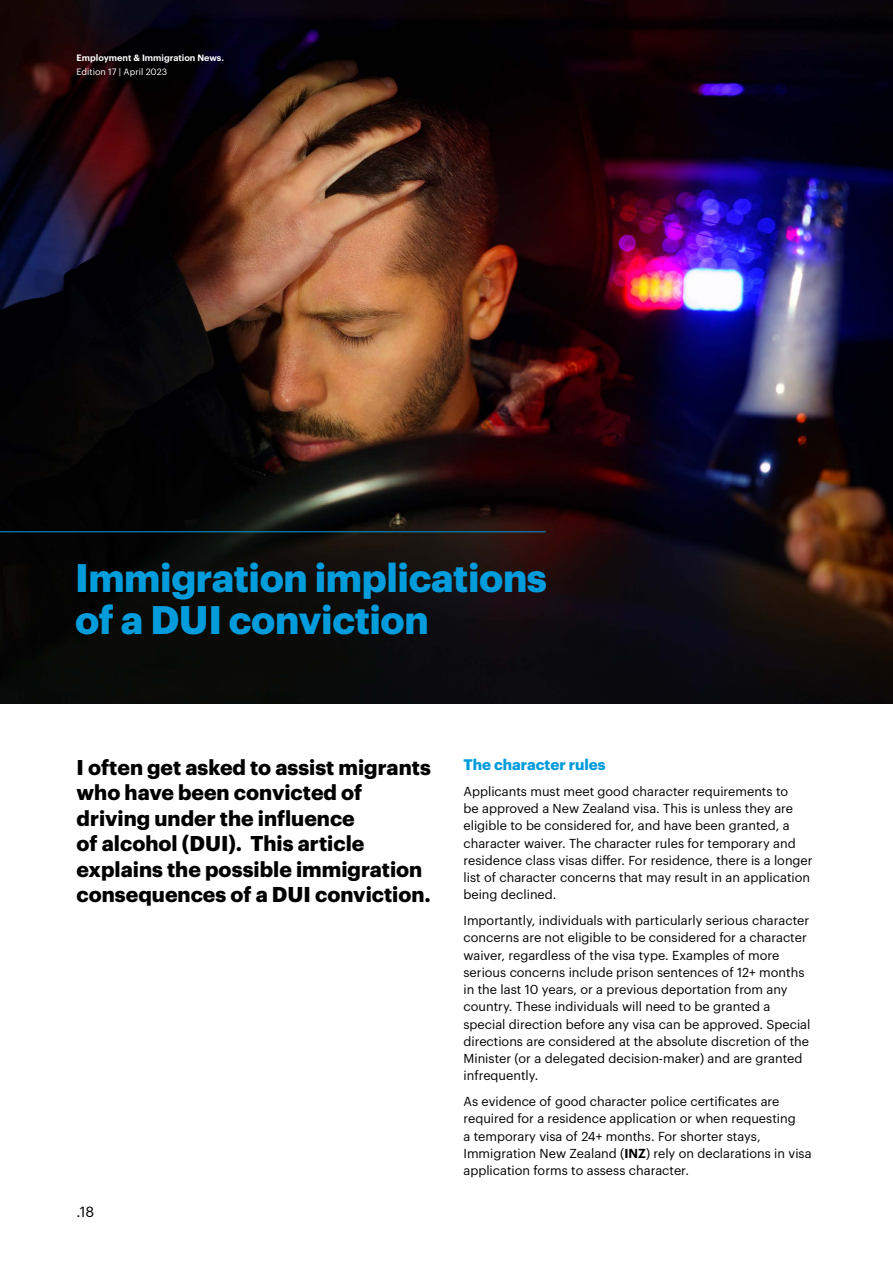
<style>
.page{position:relative;width:893px;height:1263px;background:#fff}
.page>*{position:absolute;margin:0;border:0;box-sizing:border-box;transform-origin:0 0}
.t1{font:700 39px/42px "Graphik";letter-spacing:-.01em;color:#009cdc}
.t2{font:700 21px/25.5px "Graphik";color:#000}
.t3{font:700 15px "Graphik";color:#009cdc}
.t4{font:14.4px "Graphik";color:#000}
.t5{font:12.75px/17.2px "Graphik";color:#000}
.t6{font:600 9px "Graphik";color:#fff}
.t7{font:9px "Graphik";color:#fff}
.s1{font-weight:600}
</style>
<div class="page">
<img style="left:0;top:0;width:893px;height:704px">
<hr style="left:0;top:531px;width:546px;height:1px;background:#009cdc">
<p class="t6" style="left:77px;top:51px;width:149px">Employment &amp; Immigration News.</p>
<p class="t7" style="left:77px;top:65px;width:92px">Edition 17 | April 2023</p>
<h1 class="t1" style="left:75px;top:553px;width:473px">Immigration implications of a DUI conviction</h1>
<h2 class="t2" style="left:77px;top:753px;width:356px">I often get asked to assist migrants who have been convicted of driving under the influence<br>of alcohol (DUI). This article explains the possible immigration consequences of a DUI conviction.</h2>
<p class="t4" style="left:77px;top:1201px;width:19px">.18</p>
<p class="t3" style="left:463px;top:753px;width:144px">The character rules</p>
<p class="t5" style="left:463px;top:781px;width:351px">Applicants must meet good character requirements to<br>be approved a New Zealand visa. This is unless they are eligible to be considered for, and have been granted, a character waiver. The character rules for temporary and residence class visas differ. For residence, there is a longer list of character concerns that may result in an application being declined.</p>
<p class="t5" style="left:463px;top:911px;width:348px">Importantly, individuals with particularly serious character concerns are not eligible to be considered for a character waiver, regardless of the visa type. Examples of more serious concerns include prison sentences of 12+ months in the last 10 years, or a previous deportation from any country. These individuals will need to be granted a special direction before any visa can be approved. Special directions are considered at the absolute discretion of the Minister (or a delegated decision-maker) and are granted infrequently.</p>
<p class="t5" style="left:463px;top:1092px;width:350px">As evidence of good character police certificates are required for a residence application or when requesting<br>a temporary visa of 24+ months. For shorter stays, Immigration New Zealand (<span class="s1">INZ</span>) rely on declarations in visa application forms to assess character.</p>
</div>
